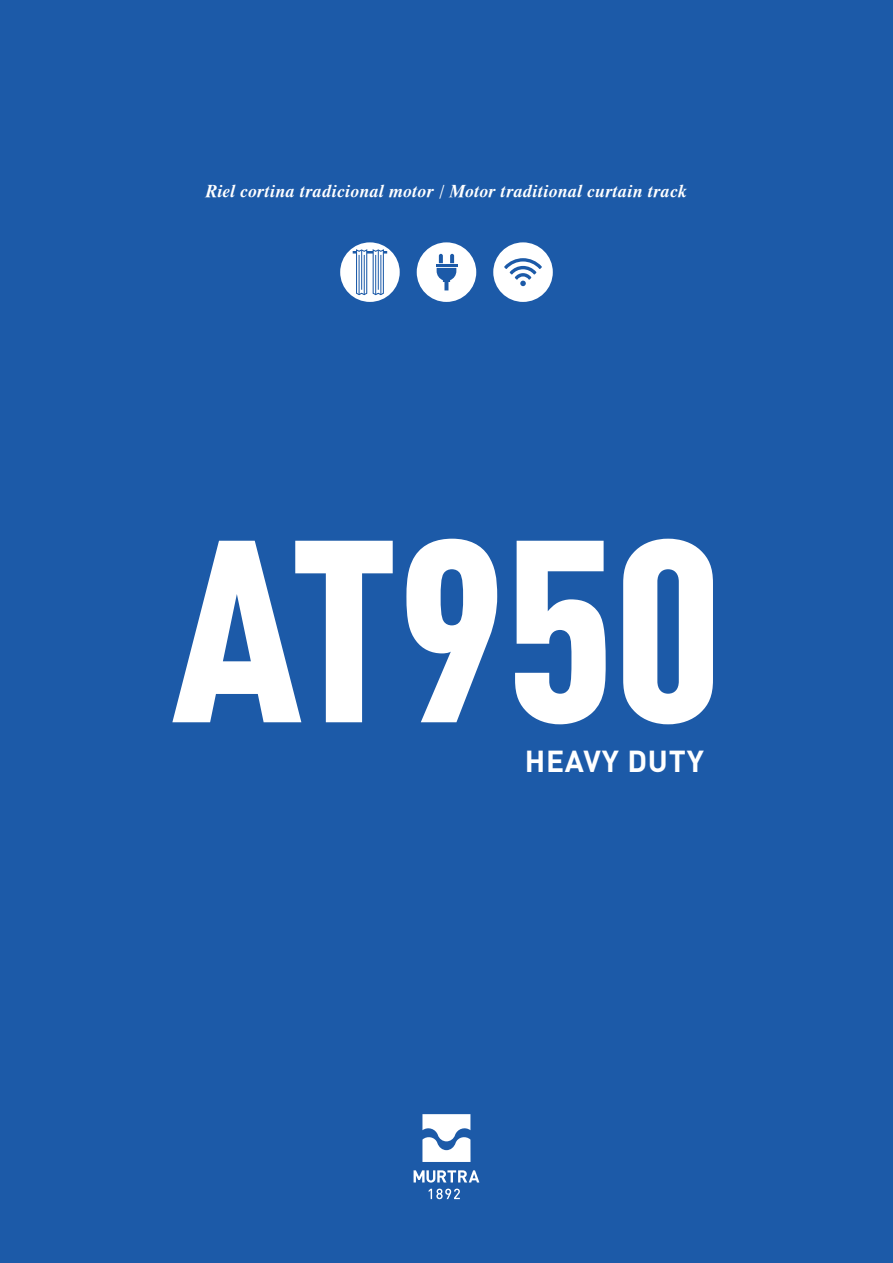
<style>
.page{position:relative;width:893px;height:1263px;background:#1c5aa8}
.page>*{position:absolute;margin:0;border:0;box-sizing:border-box;transform-origin:0 0}
.t1{font:900 condensed 255px "DIN Pro";color:#fff}
.t2{font:700 30px "DIN Pro";letter-spacing:.025em;color:#fff}
.t3{font:italic 700 18px "Tiempo";letter-spacing:.025em;color:#fff}
</style>
<div class="page">
<svg style="left:422px;top:1114px;width:48px;height:48px"></svg>
<svg style="left:429px;top:1188px;width:31px;height:11px"></svg>
<svg style="left:414px;top:1170px;width:65px;height:12px"></svg>
<div style="left:340px;top:242px;width:60px;height:60px;background:#fff;border-radius:50%"></div>
<div style="left:353px;top:251px;width:34px;height:3px;border:2px solid #1c5aa8"></div>
<svg style="left:355px;top:249px;width:30px;height:47px"></svg>
<hr style="left:375px;top:255px;width:1px;height:39px;background:#1c5aa8">
<hr style="left:381px;top:255px;width:1px;height:39px;background:#1c5aa8">
<hr style="left:378px;top:250px;width:1px;height:40px;background:#1c5aa8">
<div style="left:417px;top:242px;width:59px;height:60px;background:#fff;border-radius:50%"></div>
<hr style="left:436px;top:264px;width:21px;height:3px;background:#1c5aa8">
<svg style="left:437px;top:254px;width:19px;height:36px"></svg>
<div style="left:493px;top:242px;width:60px;height:60px;background:#fff;border-radius:50%"></div>
<svg style="left:504px;top:258px;width:38px;height:28px"></svg>
<p class="t3" style="left:206px;top:180px;width:483px">Riel cortina tradicional motor / Motor traditional curtain track</p>
<h1 class="t1" style="left:171px;top:433px;width:553px">AT950</h1>
<h2 class="t2" style="left:525px;top:736px;width:181px">HEAVY DUTY</h2>
</div>
